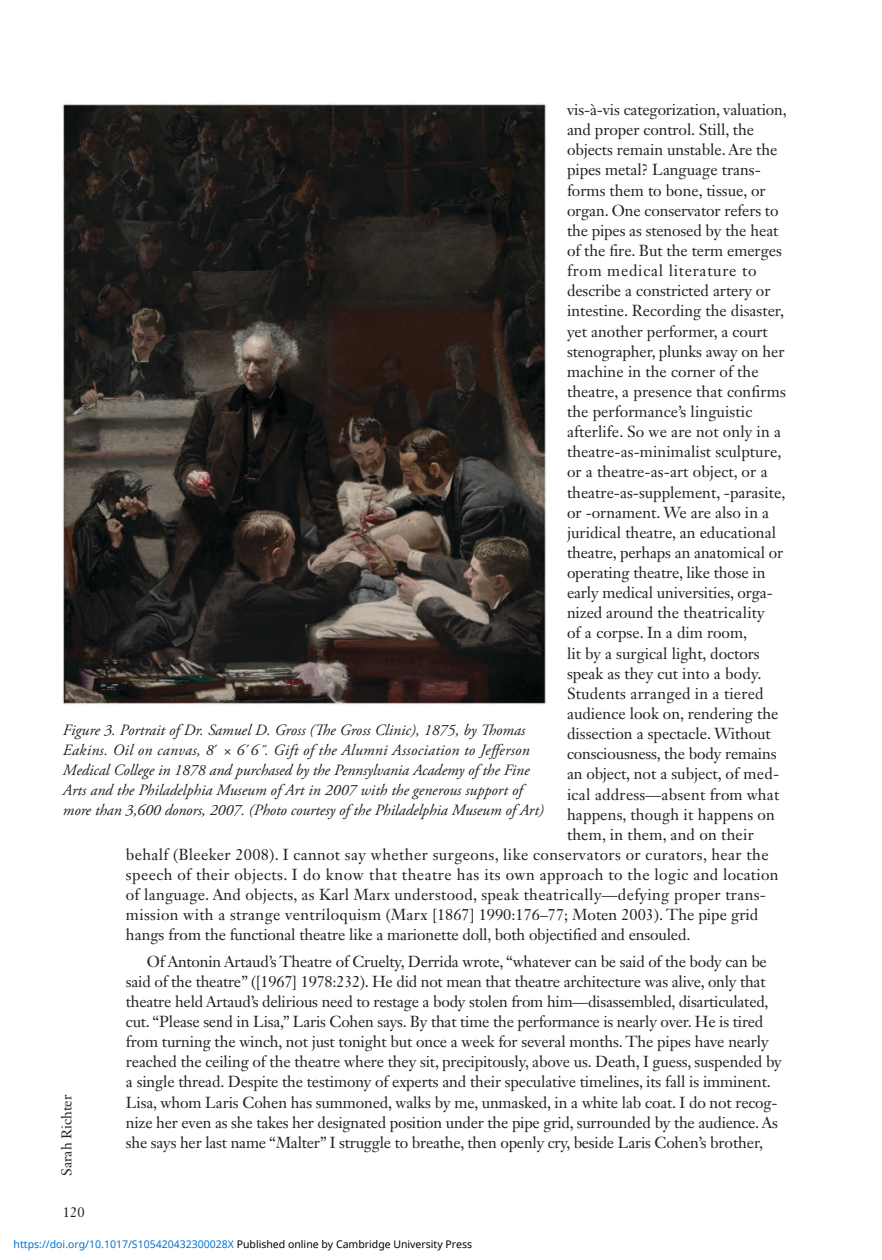
<style>
.page{position:relative;width:882px;height:1260px;background:#fff}
.page>*{position:absolute;margin:0;border:0;box-sizing:border-box;transform-origin:0 0}
.t1{font:15.75px/20.1px "Janson Text LT Std";letter-spacing:-.01em;color:#231f20}
.t2{font:italic 15.75px/20.1px "Adobe Garamond Pro";color:#231f20}
.t3{font:15.75px "Janson Text LT Std";letter-spacing:.025em;color:#231f20}
.t4{font:15.75px "Janson Text LT Std";letter-spacing:.02em;color:#231f20}
.t5{font:15.75px "Janson Text LT Std";letter-spacing:.01em;color:#231f20}
.t6{font:15.75px "Janson Text LT Std";letter-spacing:.015em;color:#231f20}
.t7{font:15.75px "Janson Text LT Std";letter-spacing:.045em;color:#231f20}
.t8{font:14px "Janson Text LT Std";color:#231f20}
.t9{font:10.5px "Noto Sans";color:#0172cf}
.s1{font-style:normal}
.s2{color:#000}
</style>
<div class="page">
<img style="left:63px;top:103px;width:483px;height:602px">
<p class="t1" style="left:567px;top:99px;width:221px">vis-à-vis categorization, valuation,</p>
<p class="t1" style="left:567px;top:120px;width:188px">and proper control. Still, the</p>
<p class="t1" style="left:567px;top:140px;width:212px">objects remain unstable. Are the</p>
<p class="t1" style="left:567px;top:160px;width:195px">pipes metal? Language trans-</p>
<p class="t1" style="left:567px;top:180px;width:200px">forms them to bone, tissue, or</p>
<p class="t1" style="left:567px;top:200px;width:213px">organ. One conservator refers to</p>
<p class="t1" style="left:567px;top:220px;width:213px">the pipes as stenosed by the heat</p>
<p class="t1" style="left:567px;top:240px;width:216px">of the fire. But the term emerges</p>
<p class="t7" style="left:567px;top:261px;width:191px">from medical literature to</p>
<p class="t1" style="left:567px;top:281px;width:205px">describe a constricted artery or</p>
<p class="t1" style="left:567px;top:301px;width:219px">intestine. Recording the disaster,</p>
<p class="t1" style="left:567px;top:321px;width:202px">yet another performer, a court</p>
<p class="t1" style="left:567px;top:341px;width:219px">stenographer, plunks away on her</p>
<p class="t1" style="left:567px;top:361px;width:193px">machine in the corner of the</p>
<p class="t1" style="left:567px;top:381px;width:220px">theatre, a presence that confirms</p>
<p class="t1" style="left:567px;top:401px;width:187px">the performance’s linguistic</p>
<p class="t1" style="left:567px;top:422px;width:216px">afterlife. So we are not only in a</p>
<p class="t1" style="left:567px;top:442px;width:216px">theatre-as-minimalist sculpture,</p>
<p class="t1" style="left:567px;top:462px;width:202px">or a theatre-as-art object, or a</p>
<p class="t1" style="left:567px;top:482px;width:220px">theatre-as-supplement, -parasite,</p>
<p class="t1" style="left:567px;top:502px;width:204px">or -ornament. We are also in a</p>
<p class="t1" style="left:567px;top:522px;width:211px">juridical theatre, an educational</p>
<p class="t1" style="left:567px;top:542px;width:218px">theatre, perhaps an anatomical or</p>
<p class="t1" style="left:567px;top:562px;width:200px">operating theatre, like those in</p>
<p class="t1" style="left:567px;top:583px;width:207px">early medical universities, orga-</p>
<p class="t5" style="left:567px;top:603px;width:199px">nized around the theatricality</p>
<p class="t1" style="left:567px;top:623px;width:182px">of a corpse. In a dim room,</p>
<p class="t1" style="left:567px;top:643px;width:194px">lit by a surgical light, doctors</p>
<p class="t1" style="left:567px;top:663px;width:196px">speak as they cut into a body.</p>
<p class="t5" style="left:567px;top:683px;width:198px">Students arranged in a tiered</p>
<p class="t1" style="left:567px;top:703px;width:213px">audience look on, rendering the</p>
<p class="t1" style="left:567px;top:723px;width:205px">dissection a spectacle. Without</p>
<p class="t1" style="left:567px;top:744px;width:211px">consciousness, the body remains</p>
<p class="t1" style="left:567px;top:764px;width:214px">an object, not a subject, of med-</p>
<p class="t6" style="left:567px;top:784px;width:214px">ical address—absent from what</p>
<p class="t5" style="left:567px;top:804px;width:209px">happens, though it happens on</p>
<p class="t5" style="left:567px;top:824px;width:188px">them, in them, and on their</p>
<p class="t3" style="left:126px;top:844px;width:644px">behalf (Bleeker 2008). I cannot say whether surgeons, like conservators or curators, hear the</p>
<p class="t3" style="left:126px;top:865px;width:654px">speech of their objects. I do know that theatre has its own approach to the logic and location</p>
<p class="t4" style="left:126px;top:885px;width:642px">of language. And objects, as Karl Marx understood, speak theatrically—defying proper trans-</p>
<p class="t4" style="left:126px;top:905px;width:634px">mission with a strange ventriloquism (Marx [1867] 1990:176–77; Moten 2003). The pipe grid</p>
<p class="t1" style="left:126px;top:925px;width:566px">hangs from the functional theatre like a marionette doll, both objectified and ensouled.</p>
<p class="t1" style="left:126px;top:951px;width:657px;text-indent:21px">Of Antonin Artaud’s Theatre of Cruelty, Derrida wrote, “whatever can be said of the body can be said of the theatre” ([1967] 1978:232). He did not mean that theatre architecture was alive, only that theatre held Artaud’s delirious need to restage a body stolen from him—disassembled, disarticulated, cut. “Please send in Lisa,” Laris Cohen says. By that time the performance is nearly over. He is tired from turning the winch, not just tonight but once a week for several months. The pipes have nearly reached the ceiling of the theatre where they sit, precipitously, above us. Death, I guess, suspended by a single thread. Despite the testimony of experts and their speculative timelines, its fall is imminent.<br>Lisa, whom Laris Cohen has summoned, walks by me, unmasked, in a white lab coat. I do not recog&shy;nize her even as she takes her designated position under the pipe grid, surrounded by the audience. As she says her last name “Malter” I struggle to breathe, then openly cry, beside Laris Cohen’s brother,</p>
<p class="t2" style="left:63px;top:720px;width:482px">Figure 3. Portrait of Dr. Samuel D. Gross (The Gross Clinic), 1875, by Thomas Eakins. Oil on canvas, 8<span class="s1">´</span> × 6<span class="s1">´</span>6˝. Gift of the Alumni Association to Jefferson Medical College in 1878 and purchased by the Pennsylvania Academy of the Fine Arts and the Philadelphia Museum of Art in 2007 with the generous support of more than 3,600 donors, 2007. (Photo courtesy of the Philadelphia Museum of Art)</p>
<p class="t8" style="left:58px;top:1176px;width:83px;rotate:-90deg">Sarah Richter</p>
<p class="t8" style="left:63px;top:1204px;width:23px">120</p>
<p class="t9" style="left:14px;top:1236px;width:460px">https://doi.org/10.1017/S105420432300028X <span class="s2">Published online by Cambridge University Press</span></p>
</div>
